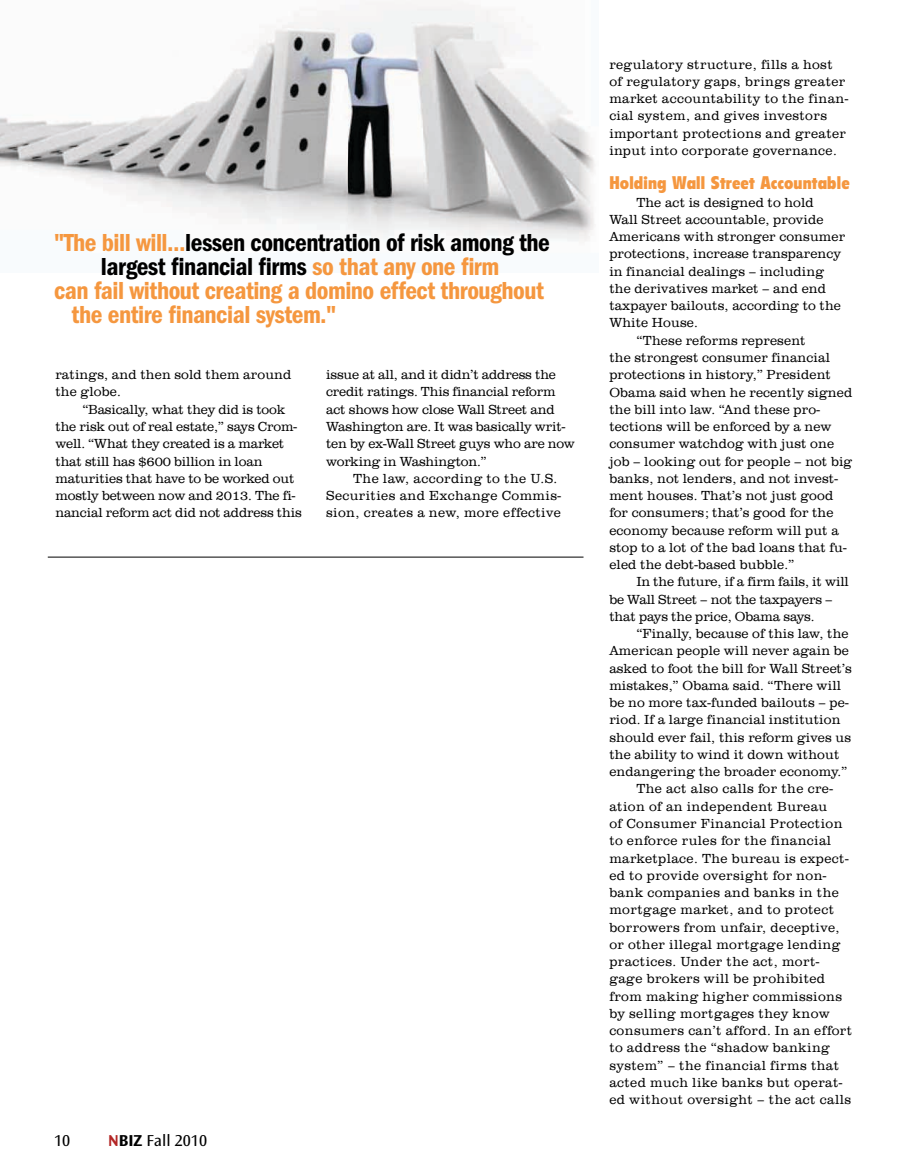
<style>
.page{position:relative;width:905px;height:1175px;background:#fff}
.page>*{position:absolute;margin:0;border:0;box-sizing:border-box;transform-origin:0 0}
.t1{font:600 condensed 25.5px/24.2px "Franklin Gothic";letter-spacing:-.02em;color:#000;text-align:center}
.t2{font:600 condensed 25.5px/24.2px "Franklin Gothic";letter-spacing:-.02em;color:#f5973f}
.t3{font:900 condensed 18px "Flyer LT Std";letter-spacing:.01em;color:#f5973f}
.t4{font:16.5px "Ocean Sans Std";color:#000}
.t5{font:300 13.5px/17.2px "URW Clarendon TCE";letter-spacing:.01em;color:#000}
.t6{font:300 13.5px/17.2px "URW Clarendon TCE";letter-spacing:.03em;color:#000}
.t7{font:300 13.5px/17.2px "URW Clarendon TCE";letter-spacing:-.01em;color:#000}
.s1{color:#f5973f}
.s2{font-weight:700;color:#b32625}
.s3{font-weight:700}
</style>
<div class="page">
<hr style="left:48px;top:556px;width:535px;height:1px;background:#000">
<img style="left:0;top:2px;width:595px;height:240px">
<h1 class="t1" style="left:54px;top:230px;width:497px"><span class="s1">"The bill will...</span>lessen concentration of risk among the largest financial firms <span class="s1">so that any one firm</span></h1>
<h1 class="t2" style="left:72px;top:279px;width:473px;text-indent:-18px">can fail without creating a domino effect throughout the entire financial system."</h1>
<p class="t5" style="left:55px;top:366px;width:237px">ratings, and then sold them around the globe.</p>
<p class="t7" style="left:55px;top:401px;width:248px;text-indent:27px">“Basically, what they did is took the risk out of real estate,” says Crom&shy;well. “What they created is a market that still has $600 billion in loan maturities that have to be worked out mostly between now and 2013. The fi&shy;nancial reform act did not address this</p>
<p class="t7" style="left:326px;top:366px;width:250px">issue at all, and it didn’t address the credit ratings. This financial reform act shows how close Wall Street and Washington are. It was basically writ&shy;ten by ex-Wall Street guys who are now working in Washington.”</p>
<p class="t6" style="left:326px;top:470px;width:236px;text-indent:27px">The law, according to the U.S.<br>Securities and Exchange Commis&shy;sion, creates a new, more effective</p>
<p class="t4" style="left:54px;top:1131px;width:18px">10</p>
<p class="t4" style="left:108px;top:1131px;width:101px"><span class="s2">N</span><span class="s3">BIZ</span> Fall 2010</p>
<p class="t6" style="left:609px;top:56px;width:240px">regulatory structure, fills a host of regulatory gaps, brings greater market accountability to the finan&shy;cial system, and gives investors important protections and greater input into corporate governance.</p>
<h2 class="t3" style="left:609px;top:172px;width:242px">Holding Wall Street Accountable</h2>
<p class="t5" style="left:636px;top:194px;width:179px">The act is designed to hold</p>
<p class="t5" style="left:609px;top:211px;width:216px">Wall Street accountable, provide</p>
<p class="t5" style="left:609px;top:228px;width:237px">Americans with stronger consumer</p>
<p class="t5" style="left:609px;top:245px;width:233px">protections, increase transparency</p>
<p class="t5" style="left:609px;top:263px;width:216px">in financial dealings – including</p>
<p class="t5" style="left:609px;top:280px;width:218px">the derivatives market – and end</p>
<p class="t5" style="left:609px;top:297px;width:233px">taxpayer bailouts, according to the</p>
<p class="t5" style="left:609px;top:314px;width:90px">White House.</p>
<p class="t5" style="left:636px;top:332px;width:171px">“These reforms represent</p>
<p class="t5" style="left:609px;top:349px;width:222px">the strongest consumer financial</p>
<p class="t5" style="left:609px;top:366px;width:223px">protections in history,” President</p>
<p class="t5" style="left:609px;top:383px;width:244px">Obama said when he recently signed</p>
<p class="t5" style="left:609px;top:401px;width:212px">the bill into law. “And these pro-</p>
<p class="t5" style="left:609px;top:418px;width:224px">tections will be enforced by a new</p>
<p class="t5" style="left:609px;top:435px;width:226px">consumer watchdog with just one</p>
<p class="t5" style="left:609px;top:452px;width:244px">job – looking out for people – not big</p>
<p class="t5" style="left:609px;top:470px;width:230px">banks, not lenders, and not invest-</p>
<p class="t5" style="left:609px;top:487px;width:225px">ment houses. That’s not just good</p>
<p class="t5" style="left:609px;top:504px;width:226px">for consumers; that’s good for the</p>
<p class="t5" style="left:609px;top:521px;width:231px">economy because reform will put a</p>
<p class="t5" style="left:609px;top:539px;width:239px">stop to a lot of the bad loans that fu-</p>
<p class="t5" style="left:609px;top:556px;width:186px">eled the debt-based bubble.”</p>
<p class="t7" style="left:636px;top:573px;width:214px">In the future, if a firm fails, it will</p>
<p class="t7" style="left:609px;top:591px;width:225px">be Wall Street – not the taxpayers –</p>
<p class="t7" style="left:609px;top:608px;width:207px">that pays the price, Obama says.</p>
<p class="t5" style="left:636px;top:625px;width:214px">“Finally, because of this law, the</p>
<p class="t5" style="left:609px;top:642px;width:241px">American people will never again be</p>
<p class="t5" style="left:609px;top:660px;width:244px">asked to foot the bill for Wall Street’s</p>
<p class="t5" style="left:609px;top:677px;width:233px">mistakes,” Obama said. “There will</p>
<p class="t5" style="left:609px;top:694px;width:241px">be no more tax-funded bailouts – pe-</p>
<p class="t5" style="left:609px;top:711px;width:233px">riod. If a large financial institution</p>
<p class="t5" style="left:609px;top:729px;width:243px">should ever fail, this reform gives us</p>
<p class="t5" style="left:609px;top:746px;width:232px">the ability to wind it down without</p>
<p class="t5" style="left:609px;top:763px;width:239px">endangering the broader economy.”</p>
<p class="t6" style="left:636px;top:780px;width:198px">The act also calls for the cre-</p>
<p class="t6" style="left:609px;top:798px;width:219px">ation of an independent Bureau</p>
<p class="t6" style="left:609px;top:815px;width:235px">of Consumer Financial Protection</p>
<p class="t6" style="left:609px;top:832px;width:223px">to enforce rules for the financial</p>
<p class="t6" style="left:609px;top:849px;width:241px">marketplace. The bureau is expect-</p>
<p class="t6" style="left:609px;top:867px;width:218px">ed to provide oversight for non-</p>
<p class="t6" style="left:609px;top:884px;width:231px">bank companies and banks in the</p>
<p class="t6" style="left:609px;top:901px;width:226px">mortgage market, and to protect</p>
<p class="t6" style="left:609px;top:918px;width:232px">borrowers from unfair, deceptive,</p>
<p class="t6" style="left:609px;top:936px;width:232px">or other illegal mortgage lending</p>
<p class="t6" style="left:609px;top:953px;width:212px">practices. Under the act, mort-</p>
<p class="t6" style="left:609px;top:970px;width:217px">gage brokers will be prohibited</p>
<p class="t6" style="left:609px;top:987px;width:234px">from making higher commissions</p>
<p class="t6" style="left:609px;top:1005px;width:222px">by selling mortgages they know</p>
<p class="t6" style="left:609px;top:1022px;width:244px">consumers can’t afford. In an effort</p>
<p class="t6" style="left:609px;top:1039px;width:222px">to address the “shadow banking</p>
<p class="t6" style="left:609px;top:1056px;width:231px">system” – the financial firms that</p>
<p class="t6" style="left:609px;top:1074px;width:234px">acted much like banks but operat-</p>
<p class="t6" style="left:609px;top:1091px;width:243px">ed without oversight – the act calls</p>
</div>
